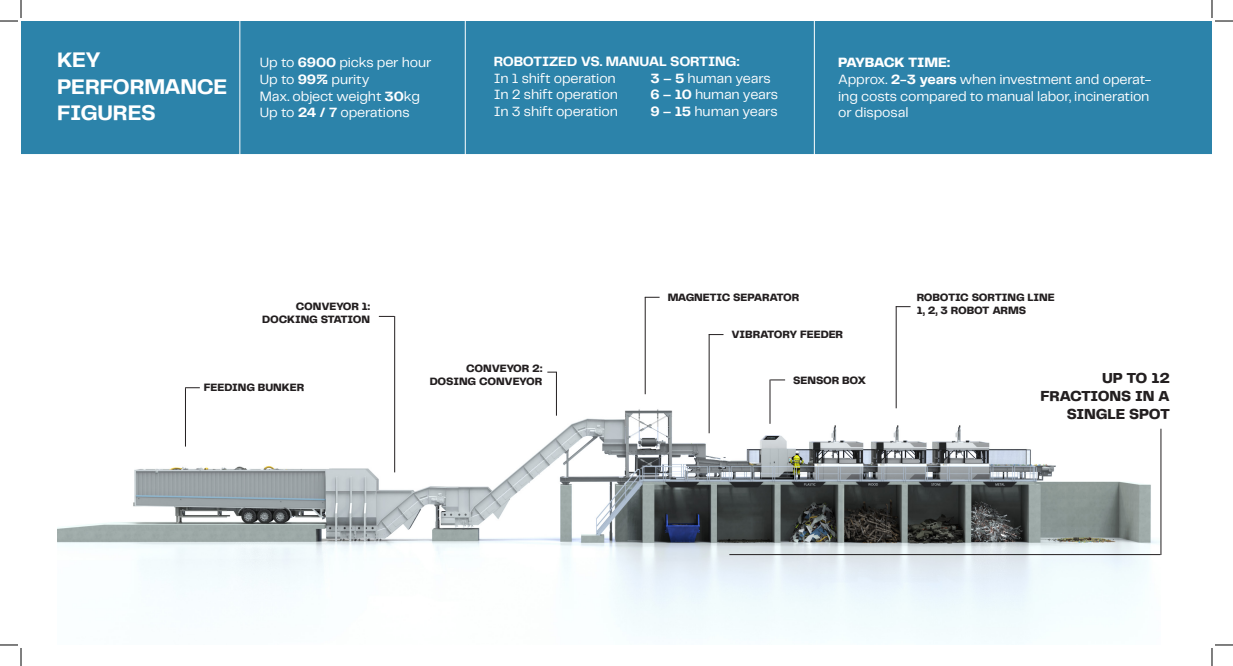
<style>
.page{position:relative;width:1233px;height:666px;background:#fff}
.page>*{position:absolute;margin:0;border:0;box-sizing:border-box;transform-origin:0 0}
.t1{font:700 22px "PP Telegraf";letter-spacing:-.015em;color:#fff}
.t2{font:800 15px/18px "PP Telegraf";letter-spacing:-.015em;color:#231f20;text-align:right}
.t3{font:14px/16.8px "PP Telegraf";letter-spacing:-.01em;color:#fff}
.t4{font:700 14px "PP Telegraf";letter-spacing:-.025em;color:#fff}
.t5{font:800 14px "PP Telegraf";letter-spacing:-.03em;color:#fff}
.t6{font:800 11px "PP Telegraf";letter-spacing:-.015em;color:#231f20}
.s1{font-weight:700}
</style>
<div class="page">
<img style="left:57px;top:381px;width:1103px;height:264px">
<hr style="left:729px;top:554px;width:431px;height:1px;background:#231f20">
<hr style="left:1160px;top:428px;width:1px;height:127px;background:#231f20">
<hr style="left:185px;top:388px;width:1px;height:58px;background:#231f20">
<svg style="left:185px;top:387px;width:15px;height:1px"></svg>
<hr style="left:394px;top:316px;width:1px;height:156px;background:#231f20">
<svg style="left:379px;top:316px;width:15px;height:1px"></svg>
<hr style="left:556px;top:372px;width:1px;height:43px;background:#231f20">
<hr style="left:645px;top:297px;width:1px;height:97px;background:#231f20">
<svg style="left:645px;top:297px;width:14px;height:1px"></svg>
<hr style="left:709px;top:334px;width:1px;height:99px;background:#231f20">
<svg style="left:710px;top:334px;width:13px;height:1px"></svg>
<hr style="left:769px;top:379px;width:1px;height:45px;background:#231f20">
<svg style="left:770px;top:379px;width:15px;height:1px"></svg>
<hr style="left:895px;top:306px;width:1px;height:102px;background:#231f20">
<svg style="left:895px;top:306px;width:15px;height:1px"></svg>
<div style="left:22px;top:22px;width:1189px;height:131px;background:#2c83aa"></div>
<div style="left:21px;top:21px;width:1191px;height:133px;border:1px solid #2c83aa"></div>
<hr style="left:239px;top:21px;width:1px;height:140px;background:#fff">
<hr style="left:465px;top:21px;width:1px;height:147px;background:#fff">
<hr style="left:814px;top:21px;width:1px;height:145px;background:#fff">
<svg style="left:0;top:0;width:22px;height:22px"></svg>
<svg style="left:0;top:644px;width:22px;height:22px"></svg>
<svg style="left:1211px;top:0;width:22px;height:22px"></svg>
<svg style="left:1211px;top:644px;width:22px;height:22px"></svg>
<p class="t1" style="left:57px;top:45px;width:45px">KEY</p>
<p class="t1" style="left:57px;top:71px;width:172px">PERFORMANCE</p>
<p class="t1" style="left:57px;top:98px;width:100px">FIGURES</p>
<p class="t3" style="left:260px;top:53px;width:173px">Up to <span class="s1">6900</span> picks per hour</p>
<p class="t3" style="left:260px;top:70px;width:111px">Up to <span class="s1">99%</span> purity</p>
<p class="t3" style="left:260px;top:87px;width:162px">Max. object weight <span class="s1">30</span>kg</p>
<p class="t3" style="left:260px;top:104px;width:151px">Up to <span class="s1">24 / 7</span> operations</p>
<p class="t4" style="left:494px;top:52px;width:247px">ROBOTIZED VS. MANUAL SORTING:</p>
<p class="t3" style="left:494px;top:69px;width:123px">In 1 shift operation</p>
<p class="t3" style="left:650px;top:69px;width:122px"><span class="s1">3 – 5</span> human years</p>
<p class="t3" style="left:494px;top:86px;width:126px">In 2 shift operation</p>
<p class="t3" style="left:650px;top:86px;width:129px"><span class="s1">6 – 10</span> human years</p>
<p class="t3" style="left:494px;top:103px;width:126px">In 3 shift operation</p>
<p class="t3" style="left:650px;top:103px;width:129px"><span class="s1">9 – 15</span> human years</p>
<p class="t5" style="left:838px;top:53px;width:113px">PAYBACK TIME:</p>
<p class="t3" style="left:838px;top:70px;width:315px">Approx. <span class="s1">2-3 years</span> when investment and operat&shy;ing costs compared to manual labor, incineration or disposal</p>
<p class="t6" style="left:296px;top:299px;width:76px">CONVEYOR 1:</p>
<p class="t6" style="left:262px;top:312px;width:109px">DOCKING STATION</p>
<p class="t6" style="left:204px;top:380px;width:102px">FEEDING BUNKER</p>
<p class="t6" style="left:466px;top:360px;width:78px">CONVEYOR 2:</p>
<p class="t6" style="left:430px;top:374px;width:114px">DOSING CONVEYOR</p>
<p class="t6" style="left:667px;top:290px;width:133px">MAGNETIC SEPARATOR</p>
<p class="t6" style="left:731px;top:327px;width:113px">VIBRATORY FEEDER</p>
<p class="t6" style="left:793px;top:372px;width:74px">SENSOR BOX</p>
<p class="t6" style="left:916px;top:290px;width:139px">ROBOTIC SORTING LINE</p>
<p class="t6" style="left:916px;top:303px;width:111px">1, 2, 3 ROBOT ARMS</p>
<p class="t2" style="left:1102px;top:369px;width:69px">UP TO 12</p>
<p class="t2" style="left:1040px;top:387px;width:131px">FRACTIONS IN A<br>SINGLE SPOT</p>
</div>
